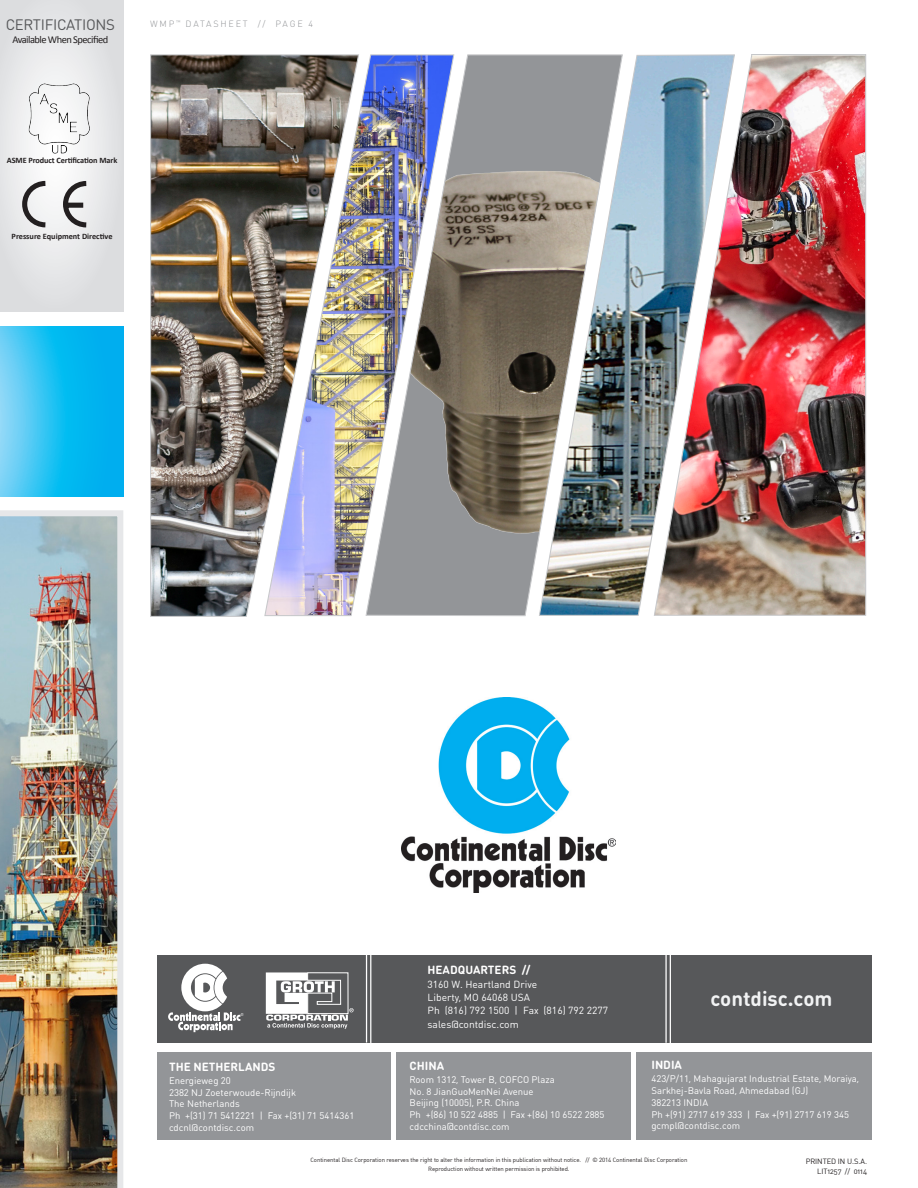
<style>
.page{position:relative;width:918px;height:1188px;background:#fff}
.page>*{position:absolute;margin:0;border:0;box-sizing:border-box;transform-origin:0 0}
.t1{font:700 20.55px "DIN Round OT";color:#f2f3f4}
.t2{font:15px "DIN Round OT";letter-spacing:-.02em;color:#57585a}
.t3{font:700 11.7px "DIN Round OT";color:#fff}
.t4{font:10.5px "Calibri";letter-spacing:-.05em;color:#231f20}
.t5{font:10.2px/13.2px "DIN Round OT";color:#fff}
.t6{font:9.45px/11.7px "DIN Round OT";color:#fff}
.t7{font:300 9px "DIN Round OT";letter-spacing:.2em;color:#939598}
.t8{font:700 8.25px "Calibri";letter-spacing:-.01em;color:#231f20}
.t9{font:7.5px/10.5px "DIN Regular Alternate";letter-spacing:-.01em;color:#231f20;text-align:right}
.t10{font:6px/9px "DIN Regular Alternate";letter-spacing:-.01em;color:#231f20;text-align:center}
.s1{font-size:10.05px}
.s2{font-family:"DIN"}
</style>
<div class="page">
<div style="left:157px;top:955px;width:715px;height:87px;background:#57585a"></div>
<div style="left:157px;top:1052px;width:234px;height:88px;background:#939598"></div>
<div style="left:396px;top:1052px;width:235px;height:88px;background:#939598"></div>
<div style="left:637px;top:1052px;width:235px;height:88px;background:#939598"></div>
<hr style="left:366px;top:954px;width:1px;height:89px;background:#fff">
<hr style="left:370px;top:954px;width:1px;height:89px;background:#fff">
<svg style="left:168px;top:964px;width:76px;height:68px"></svg>
<svg style="left:266px;top:972px;width:88px;height:57px"></svg>
<hr style="left:665px;top:955px;width:2px;height:88px;background:#fff">
<hr style="left:670px;top:954px;width:1px;height:89px;background:#fff">
<img style="left:150px;top:54px;width:114px;height:563px">
<img style="left:264px;top:54px;width:101px;height:562px">
<img style="left:365px;top:54px;width:173px;height:563px">
<img style="left:538px;top:54px;width:115px;height:562px">
<img style="left:653px;top:54px;width:214px;height:562px">
<img style="left:401px;top:698px;width:214px;height:194px">
<svg style="left:0;top:0;width:124px;height:312px;background:#e4e5e7"></svg>
<img style="left:0;top:510px;width:123px;height:678px">
<svg style="left:0;top:326px;width:123px;height:171px;background:#24bef1"></svg>
<img style="left:28px;top:82px;width:62px;height:74px">
<svg style="left:22px;top:181px;width:64px;height:46px"></svg>
<p class="t2" style="left:6px;top:15px;width:111px">CERTIFICATIONS</p>
<p class="t4" style="left:12px;top:33px;width:97px">Available When Specified</p>
<p class="t7" style="left:150px;top:18px;width:165px">WMP <sup>™</sup> DATASHEET // PAGE 4</p>
<p class="t8" style="left:7px;top:155px;width:112px">ASME Product Certification Mark</p>
<p class="t8" style="left:12px;top:231px;width:102px">Pressure Equipment Directive</p>
<p class="t3" style="left:169px;top:1059px;width:108px">THE NETHERLANDS</p>
<p class="t6" style="left:169px;top:1075px;width:187px">Energieweg 20<br>2382 NJ Zoeterwoude-Rijndijk<br>The Netherlands<br>Ph +(31) 71 5412221 | Fax +(31) 71 5414361 cdcnl@contdisc.com</p>
<p class="t3" style="left:428px;top:962px;width:105px">HEADQUARTERS //</p>
<p class="t5" style="left:428px;top:978px;width:182px">3160 W. Heartland Drive<br>Liberty, MO 64068 USA<br>Ph (816) 792 1500 | Fax (816) 792 2277 sales@contdisc.com</p>
<h1 class="t1" style="left:711px;top:985px;width:123px">contdisc.com</h1>
<p class="t3" style="left:410px;top:1058px;width:36px">CHINA</p>
<p class="t6" style="left:410px;top:1073px;width:196px">Room 1312, Tower B, COFCO Plaza<br>No. 8 JianGuoMenNei Avenue<br>Beijing (10005), P.R. China<br>Ph +(86) 10 522 4885 | Fax +(86) 10 6522 2885 cdcchina<span class="s1">@</span>contdisc.com</p>
<p class="t3" style="left:651px;top:1057px;width:32px">INDIA</p>
<p class="t6" style="left:651px;top:1073px;width:209px">423/P/11, Mahagujarat Industrial Estate, Moraiya, Sarkhej-Bavla Road, Ahmedabad (GJ)<br>382213 INDIA<br>Ph +(91) 2717 619 333 | Fax +(91) 2717 619 345 gcmpl@contdisc.com</p>
<p class="t10" style="left:310px;top:1156px;width:378px">Continental Disc Corporation reserves the right to alter the information in this publication without notice. // © <span class="s2">2014</span> Continental Disc Corporation<br>Reproduction without written permission is prohibited.</p>
<p class="t9" style="left:806px;top:1156px;width:63px">PRINTED IN U.S.A.<br>LIT1257 // 0114</p>
</div>
